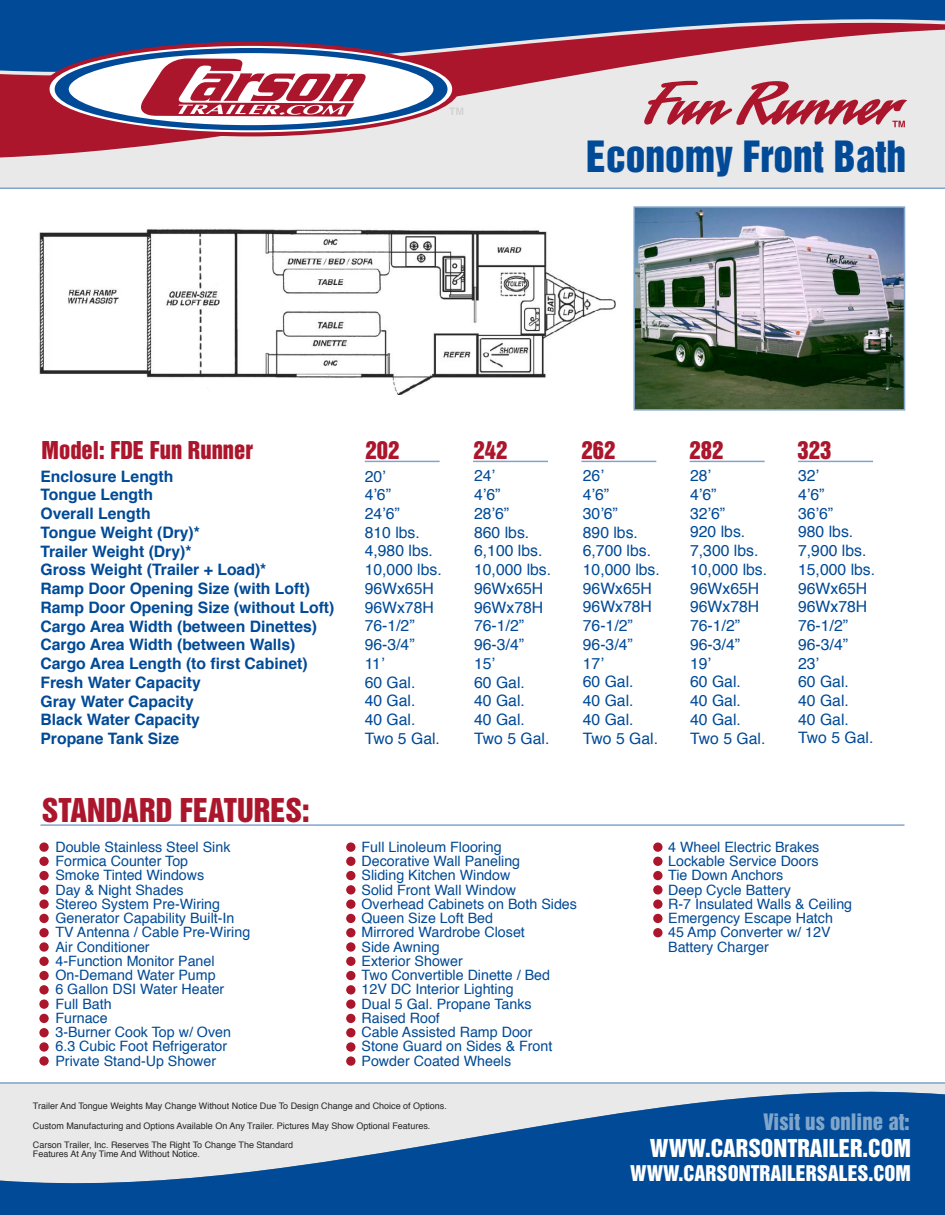
<style>
.page{position:relative;width:945px;height:1215px;background:#fff}
.page>*{position:absolute;margin:0;border:0;box-sizing:border-box;transform-origin:0 0}
.t1{font:39.45px "Helvetica Inserat";color:#004a97}
.t2{font:30px "Helvetica Inserat";color:#ac162c}
.t3{font:22.65px "Helvetica Inserat";color:#fff}
.t4{font:22.5px "Helvetica Inserat";color:#ac162c}
.t5{font:20.7px "Helvetica Inserat";color:#80a5cb}
.t6{font:19.8px "Helvetica Inserat";color:#fff}
.t7{font:15.75px/18.8px "Helvetica";color:#004a97}
.t8{font:700 15.75px/18.8px "Helvetica";color:#004a97}
.t9{font:14.25px/14.2px "Helvetica";color:#004a97}
.t10{font:9px/9px "Helvetica";color:#272425}
</style>
<div class="page">
<div style="left:0;top:15px;width:945px;height:173px;background:#e9e9e9"></div>
<div style="left:0;top:0;width:945px;height:18px;background:#004a97"></div>
<svg style="left:0;top:18px;width:945px;height:139px"></svg>
<hr style="left:0;top:188px;width:945px;height:1px;background:#80a5cb">
<svg style="left:41px;top:40px;width:422px;height:98px;background:#a9859d"></svg>
<svg style="left:0;top:1084px;width:945px;height:131px;background:#608bb8"></svg>
<hr style="left:0;top:1082px;width:945px;height:2px;background:#80a5cb">
<svg style="left:644px;top:81px;width:263px;height:46px"></svg>
<hr style="left:41px;top:824px;width:863px;height:2px;background:#80a5cb">
<svg style="left:653px;top:842px;width:10px;height:10px"></svg>
<div style="left:653px;top:857px;width:10px;height:9px;background:#ac162c;border-radius:50%"></div>
<div style="left:653px;top:871px;width:10px;height:9px;background:#ac162c;border-radius:50%"></div>
<svg style="left:653px;top:885px;width:10px;height:10px"></svg>
<svg style="left:653px;top:899px;width:10px;height:10px"></svg>
<div style="left:653px;top:914px;width:10px;height:9px;background:#ac162c;border-radius:50%"></div>
<div style="left:653px;top:928px;width:10px;height:9px;background:#ac162c;border-radius:50%"></div>
<img style="left:636px;top:209px;width:266px;height:199px">
<div style="left:633px;top:206px;width:272px;height:205px;border:2px solid #80a5cb"></div>
<img style="left:39px;top:229px;width:577px;height:166px">
<svg style="left:39px;top:842px;width:10px;height:10px"></svg>
<div style="left:39px;top:857px;width:10px;height:9px;background:#ac162c;border-radius:50%"></div>
<div style="left:39px;top:871px;width:10px;height:9px;background:#ac162c;border-radius:50%"></div>
<svg style="left:39px;top:885px;width:10px;height:10px"></svg>
<svg style="left:39px;top:899px;width:10px;height:10px"></svg>
<div style="left:39px;top:914px;width:10px;height:9px;background:#ac162c;border-radius:50%"></div>
<div style="left:39px;top:928px;width:10px;height:9px;background:#ac162c;border-radius:50%"></div>
<svg style="left:39px;top:942px;width:10px;height:10px"></svg>
<div style="left:39px;top:957px;width:10px;height:9px;background:#ac162c;border-radius:50%"></div>
<div style="left:39px;top:971px;width:10px;height:9px;background:#ac162c;border-radius:50%"></div>
<svg style="left:39px;top:985px;width:10px;height:10px"></svg>
<svg style="left:39px;top:999px;width:10px;height:10px"></svg>
<div style="left:39px;top:1014px;width:10px;height:9px;background:#ac162c;border-radius:50%"></div>
<div style="left:39px;top:1028px;width:10px;height:9px;background:#ac162c;border-radius:50%"></div>
<svg style="left:39px;top:1042px;width:10px;height:10px"></svg>
<svg style="left:39px;top:1056px;width:10px;height:10px"></svg>
<div style="left:346px;top:842px;width:9px;height:10px;background:#ac162c;border-radius:50%"></div>
<div style="left:346px;top:857px;width:9px;height:9px;background:#ac162c;border-radius:50%"></div>
<div style="left:346px;top:871px;width:9px;height:9px;background:#ac162c;border-radius:50%"></div>
<div style="left:346px;top:885px;width:9px;height:10px;background:#ac162c;border-radius:50%"></div>
<div style="left:346px;top:899px;width:9px;height:10px;background:#ac162c;border-radius:50%"></div>
<div style="left:346px;top:914px;width:9px;height:9px;background:#ac162c;border-radius:50%"></div>
<div style="left:346px;top:928px;width:9px;height:9px;background:#ac162c;border-radius:50%"></div>
<div style="left:346px;top:942px;width:9px;height:10px;background:#ac162c;border-radius:50%"></div>
<div style="left:346px;top:957px;width:9px;height:9px;background:#ac162c;border-radius:50%"></div>
<div style="left:346px;top:971px;width:9px;height:9px;background:#ac162c;border-radius:50%"></div>
<div style="left:346px;top:985px;width:9px;height:10px;background:#ac162c;border-radius:50%"></div>
<div style="left:346px;top:999px;width:9px;height:10px;background:#ac162c;border-radius:50%"></div>
<div style="left:346px;top:1014px;width:9px;height:9px;background:#ac162c;border-radius:50%"></div>
<div style="left:346px;top:1028px;width:9px;height:9px;background:#ac162c;border-radius:50%"></div>
<div style="left:346px;top:1042px;width:9px;height:10px;background:#ac162c;border-radius:50%"></div>
<div style="left:346px;top:1056px;width:9px;height:10px;background:#ac162c;border-radius:50%"></div>
<hr style="left:798px;top:461px;width:75px;height:1px;background:#80a5cb">
<hr style="left:690px;top:461px;width:75px;height:1px;background:#80a5cb">
<hr style="left:581px;top:461px;width:75px;height:1px;background:#80a5cb">
<hr style="left:473px;top:461px;width:75px;height:1px;background:#80a5cb">
<hr style="left:365px;top:461px;width:75px;height:1px;background:#80a5cb">
<h1 class="t1" style="left:586px;top:133px;width:321px">Economy Front Bath</h1>
<h3 class="t4" style="left:42px;top:437px;width:213px">Model: FDE Fun Runner</h3>
<h3 class="t4" style="left:366px;top:437px;width:35px">202</h3>
<h3 class="t4" style="left:474px;top:437px;width:35px">242</h3>
<h3 class="t4" style="left:582px;top:437px;width:35px">262</h3>
<h3 class="t4" style="left:690px;top:437px;width:35px">282</h3>
<h3 class="t4" style="left:798px;top:437px;width:35px">323</h3>
<p class="t8" style="left:40px;top:467px;width:296px">Enclosure Length<br>Tongue Length<br>Overall Length<br>Tongue Weight (Dry)*<br>Trailer Weight (Dry)*<br>Gross Weight (Trailer + Load)*<br>Ramp Door Opening Size (with Loft)<br>Ramp Door Opening Size (without Loft)<br>Cargo Area Width (between Dinettes)<br>Cargo Area Width (between Walls)<br>Cargo Area Length (to first Cabinet)<br>Fresh Water Capacity<br>Gray Water Capacity<br>Black Water Capacity<br>Propane Tank Size</p>
<p class="t7" style="left:365px;top:467px;width:79px">20’<br>4’6”<br>24’6”<br>810 lbs.<br>4,980 lbs.<br>10,000 lbs.<br>96Wx65H<br>96Wx78H<br>76-1/2”<br>96-3/4”<br>11’<br>60 Gal.<br>40 Gal.<br>40 Gal.<br>Two 5 Gal.</p>
<p class="t7" style="left:474px;top:467px;width:79px">24’<br>4’6”<br>28’6”<br>860 lbs.<br>6,100 lbs.<br>10,000 lbs.<br>96Wx65H<br>96Wx78H<br>76-1/2”<br>96-3/4”<br>15’<br>60 Gal.<br>40 Gal.<br>40 Gal.<br>Two 5 Gal.</p>
<p class="t7" style="left:583px;top:467px;width:79px">26’<br>4’6”<br>30’6”<br>890 lbs.<br>6,700 lbs.<br>10,000 lbs.<br>96Wx65H<br>96Wx78H<br>76-1/2”<br>96-3/4”<br>17’<br>60 Gal.<br>40 Gal.<br>40 Gal.<br>Two 5 Gal.</p>
<p class="t7" style="left:690px;top:467px;width:79px">28’<br>4’6”<br>32’6”<br>920 lbs.<br>7,300 lbs.<br>10,000 lbs.<br>96Wx65H<br>96Wx78H<br>76-1/2”<br>96-3/4”<br>19’<br>60 Gal.<br>40 Gal.<br>40 Gal.<br>Two 5 Gal.</p>
<p class="t7" style="left:798px;top:467px;width:79px">32’<br>4’6”<br>36’6”<br>980 lbs.<br>7,900 lbs.<br>15,000 lbs.<br>96Wx65H<br>96Wx78H<br>76-1/2”<br>96-3/4”<br>23’<br>60 Gal.<br>40 Gal.<br>40 Gal.<br>Two 5 Gal.</p>
<h2 class="t2" style="left:42px;top:792px;width:269px">STANDARD FEATURES:</h2>
<p class="t9" style="left:55px;top:840px;width:196px">Double Stainless Steel Sink<br>Formica Counter Top<br>Smoke Tinted Windows<br>Day &amp; Night Shades<br>Stereo System Pre-Wiring<br>Generator Capability Built-In<br>TV Antenna / Cable Pre-Wiring<br>Air Conditioner<br>4-Function Monitor Panel<br>On-Demand Water Pump<br>6 Gallon DSI Water Heater<br>Full Bath<br>Furnace<br>3-Burner Cook Top w/ Oven<br>6.3 Cubic Foot Refrigerator<br>Private Stand-Up Shower</p>
<p class="t9" style="left:362px;top:840px;width:217px">Full Linoleum Flooring<br>Decorative Wall Paneling<br>Sliding Kitchen Window<br>Solid Front Wall Window<br>Overhead Cabinets on Both Sides<br>Queen Size Loft Bed<br>Mirrored Wardrobe Closet<br>Side Awning<br>Exterior Shower<br>Two Convertible Dinette / Bed<br>12V DC Interior Lighting<br>Dual 5 Gal. Propane Tanks<br>Raised Roof<br>Cable Assisted Ramp Door<br>Stone Guard on Sides &amp; Front<br>Powder Coated Wheels</p>
<p class="t9" style="left:668px;top:840px;width:185px">4 Wheel Electric Brakes<br>Lockable Service Doors<br>Tie Down Anchors<br>Deep Cycle Battery<br>R-7 Insulated Walls &amp; Ceiling<br>Emergency Escape Hatch<br>45 Amp Converter w/ 12V<br>Battery Charger</p>
<p class="t10" style="left:33px;top:1101px;width:415px">Trailer And Tongue Weights May Change Without Notice Due To Design Change and Choice of Options.</p>
<p class="t10" style="left:33px;top:1121px;width:399px">Custom Manufacturing and Options Available On Any Trailer. Pictures May Show Optional Features.</p>
<p class="t10" style="left:33px;top:1141px;width:262px">Carson Trailer, Inc. Reserves The Right To Change The Standard<br>Features At Any Time And Without Notice.</p>
<h3 class="t5" style="left:764px;top:1109px;width:148px">Visit us online at:</h3>
<h3 class="t3" style="left:650px;top:1134px;width:263px">WWW.CARSONTRAILER.COM</h3>
<h3 class="t6" style="left:630px;top:1161px;width:282px">WWW.CARSONTRAILERSALES.COM</h3>
</div>
